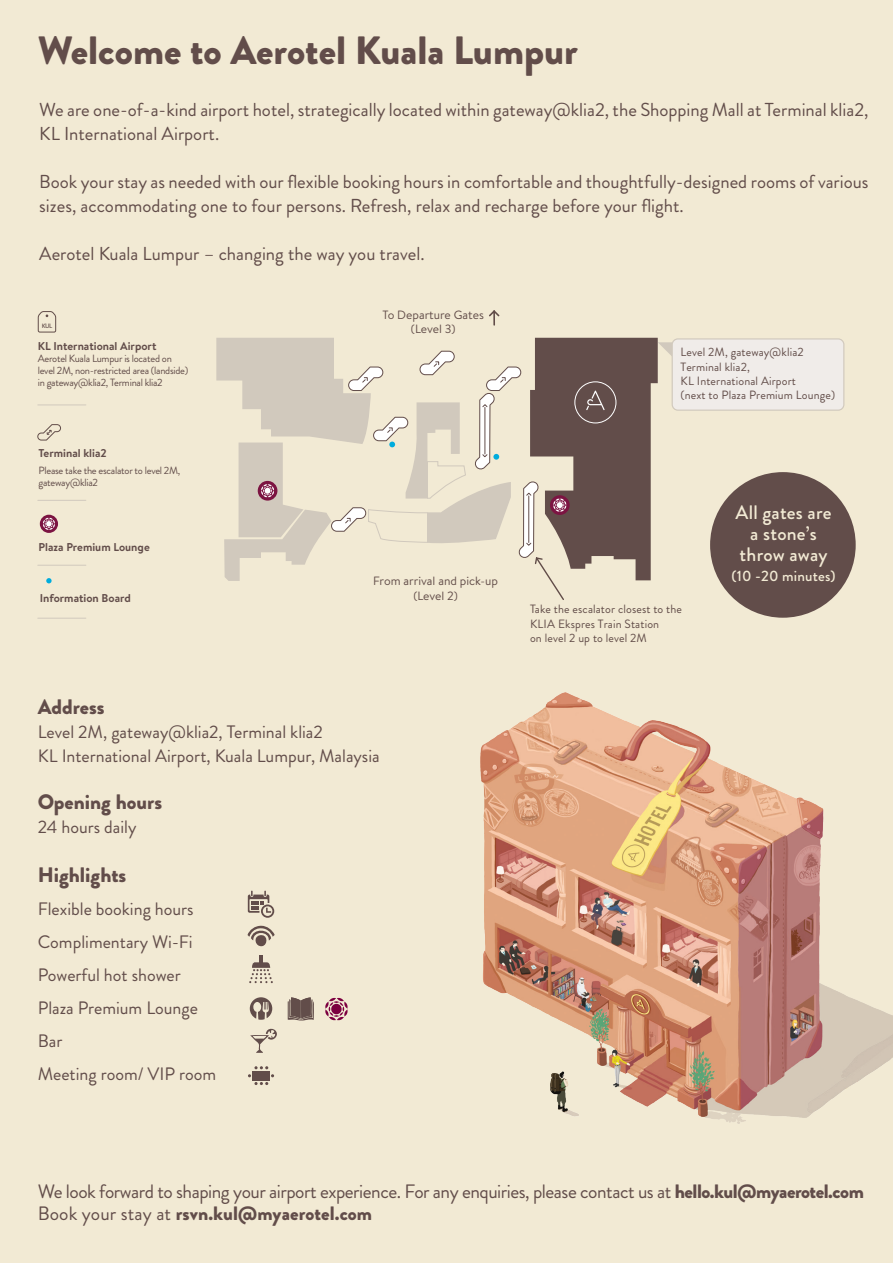
<style>
.page{position:relative;width:893px;height:1263px;background:#f2ead4}
.page>*{position:absolute;margin:0;border:0;box-sizing:border-box;transform-origin:0 0}
.t1{font:900 39.45px "Brandon Grotesque";color:#624d4a}
.t2{font:900 21px "Brandon Grotesque";color:#624d4a}
.t3{font:500 19.5px/21px "Brandon Grotesque";letter-spacing:.01em;color:#f2ead4;text-align:center}
.t4{font:19.35px/22.2px "Brandon Grotesque";letter-spacing:-.025em;color:#624d4a}
.t5{font:18.75px/24px "Brandon Grotesque";color:#624d4a}
.t6{font:18px/33px "Brandon Grotesque";color:#624d4a}
.t7{font:500 15px "Brandon Grotesque";letter-spacing:.01em;color:#f2ead4}
.t8{font:12px/14.4px "Brandon Grotesque";letter-spacing:.01em;color:#624d49}
.t9{font:12px/14.4px "Brandon Text";color:#624d49;text-align:center}
.t10{font:700 11.4px "Brandon Text";color:#624d4a}
.t11{font:10.5px/12px "Brandon Grotesque";letter-spacing:-.025em;color:#624d4a}
.t12{font:500 6.3px "Brandon Grotesque";color:#624d4a}
.s1{font-weight:900}
</style>
<div class="page">
<img style="left:481px;top:692px;width:412px;height:432px">
<svg style="left:288px;top:997px;width:26px;height:24px"></svg>
<svg style="left:247px;top:925px;width:28px;height:22px"></svg>
<svg style="left:249px;top:955px;width:24px;height:28px"></svg>
<svg style="left:248px;top:891px;width:26px;height:27px"></svg>
<svg style="left:250px;top:1028px;width:27px;height:25px"></svg>
<svg style="left:325px;top:998px;width:23px;height:22px"></svg>
<svg style="left:248px;top:1066px;width:26px;height:19px"></svg>
<div style="left:253px;top:1071px;width:17px;height:9px;background:#624d4a"></div>
<svg style="left:250px;top:997px;width:22px;height:23px"></svg>
<hr style="left:38px;top:405px;width:48px;height:1px;background:#d1c9bd">
<svg style="left:37px;top:424px;width:24px;height:17px"></svg>
<svg style="left:38px;top:311px;width:18px;height:22px"></svg>
<hr style="left:38px;top:500px;width:48px;height:1px;background:#d1c9bd">
<hr style="left:38px;top:565px;width:48px;height:1px;background:#d1c9bd">
<hr style="left:38px;top:618px;width:48px;height:1px;background:#d1c9bd">
<div style="left:40px;top:515px;width:18px;height:18px;background:#7c1442;border-radius:50%"></div>
<svg style="left:43px;top:518px;width:12px;height:12px"></svg>
<svg style="left:46px;top:578px;width:6px;height:5px"></svg>
<div style="left:710px;top:472px;width:146px;height:146px;background:#624d4a;border-radius:50%"></div>
<svg style="left:489px;top:310px;width:11px;height:16px"></svg>
<svg style="left:216px;top:338px;width:456px;height:262px"></svg>
<div style="left:672px;top:339px;width:172px;height:71px;background:#f0ece9;border-radius:6px"></div>
<div style="left:672px;top:338px;width:172px;height:73px;border:1px solid #d1c9bd;border-radius:6px"></div>
<h1 class="t1" style="left:38px;top:22px;width:542px">Welcome to Aerotel Kuala Lumpur</h1>
<p class="t5" style="left:39px;top:97px;width:831px">We are one-of-a-kind airport hotel, strategically located within gateway@klia2, the Shopping Mall at Terminal klia2,<br>KL International Airport.</p>
<p class="t5" style="left:39px;top:169px;width:831px">Book your stay as needed with our flexible booking hours in comfortable and thoughtfully-designed rooms of various sizes, accommodating one to four persons. Refresh, relax and recharge before your flight.</p>
<p class="t5" style="left:39px;top:241px;width:387px">Aerotel Kuala Lumpur – changing the way you travel.</p>
<p class="t12" style="left:42px;top:322px;width:12px">KUL</p>
<p class="t10" style="left:38px;top:338px;width:120px">KL International Airport</p>
<p class="t11" style="left:38px;top:353px;width:152px">Aerotel Kuala Lumpur is located on level 2M, non-restricted area (landside) in gateway@klia2, Terminal klia2</p>
<p class="t10" style="left:39px;top:446px;width:70px">Terminal klia2</p>
<p class="t11" style="left:39px;top:464px;width:143px">Please take the escalator to level 2M, gateway@klia2</p>
<p class="t10" style="left:39px;top:539px;width:113px">Plaza Premium Lounge</p>
<p class="t10" style="left:40px;top:590px;width:92px">Information Board</p>
<p class="t9" style="left:382px;top:307px;width:103px">To Departure Gates (Level 3)</p>
<p class="t9" style="left:373px;top:573px;width:126px">From arrival and pick-up (Level 2)</p>
<p class="t2" style="left:38px;top:692px;width:68px">Address</p>
<p class="t6" style="left:38px;top:720px;width:343px;line-height:24px">Level 2M, gateway@klia2, Terminal klia2<br>KL International Airport, Kuala Lumpur, Malaysia</p>
<p class="t2" style="left:38px;top:786px;width:126px">Opening hours</p>
<p class="t6" style="left:38px;top:810px;width:100px">24 hours daily</p>
<p class="t2" style="left:38px;top:860px;width:90px">Highlights</p>
<p class="t6" style="left:38px;top:892px;width:180px">Flexible booking hours<br>Complimentary Wi-Fi<br>Powerful hot shower<br>Plaza Premium Lounge<br>Bar<br>Meeting room/ VIP room</p>
<p class="t8" style="left:680px;top:345px;width:156px">Level 2M, gateway@klia2<br>Terminal klia2,<br>KL International Airport<br>(next to Plaza Premium Lounge)</p>
<p class="t8" style="left:530px;top:602px;width:153px">Take the escalator closest to the<br>KLIA Ekspres Train Station<br>on level 2 up to level 2M</p>
<p class="t3" style="left:736px;top:502px;width:97px">All gates are a stone’s throw away</p>
<p class="t7" style="left:732px;top:565px;width:106px">(10 -20 minutes)</p>
<p class="t4" style="left:38px;top:1180px;width:828px">We look forward to shaping your airport experience. For any enquiries, please contact us at <span class="s1">hello.kul@myaerotel.com<br></span>Book your stay at <span class="s1">rsvn.kul@myaerotel.com</span></p>
</div>
